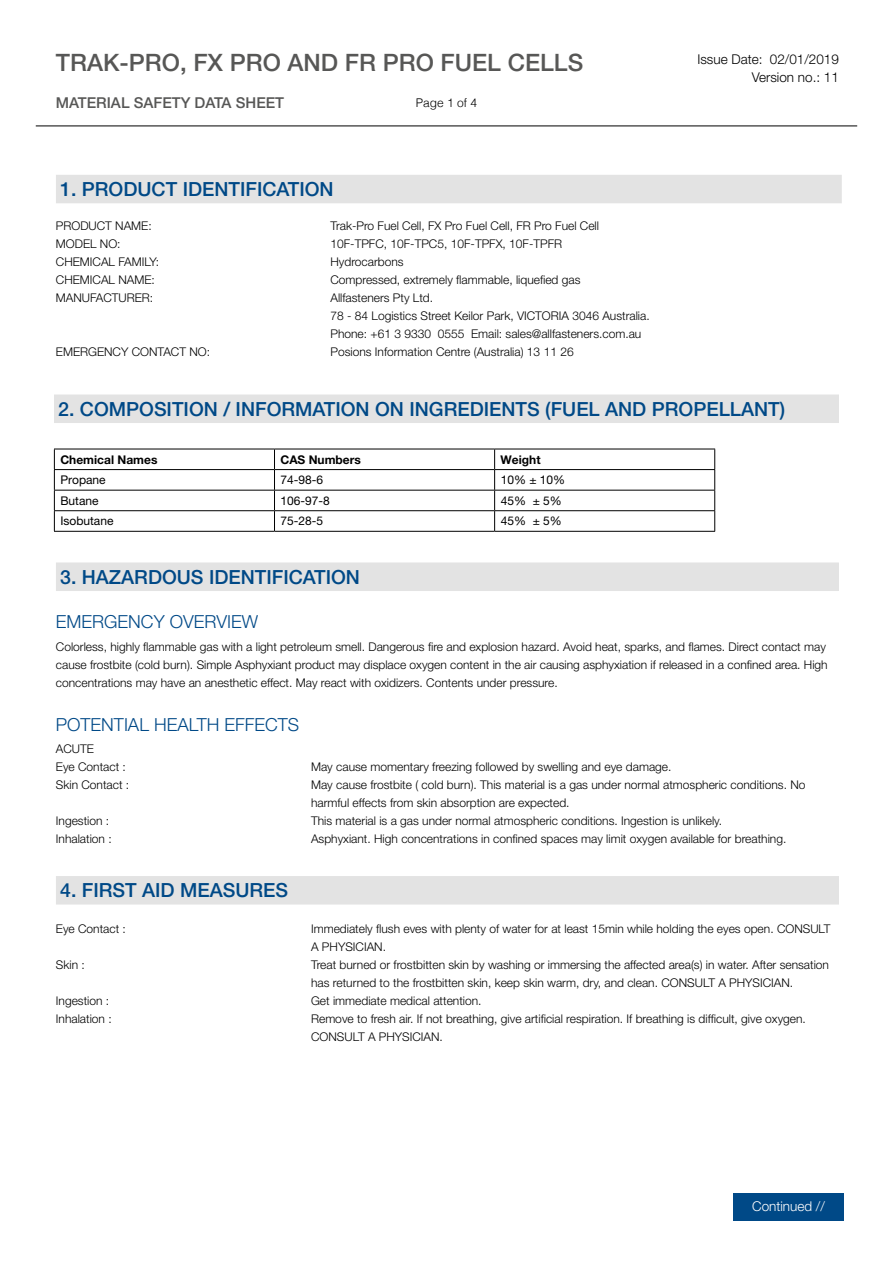
<style>
.page{position:relative;width:893px;height:1263px;background:#fff}
.page>*{position:absolute;margin:0;border:0;box-sizing:border-box;transform-origin:0 0}
.t1{font:500 24px "Helvetica Neue LT Pro";color:#575756}
.t2{font:500 19.5px "Helvetica Neue LT Pro";color:#004987}
.t3{font:300 18px "Helvetica Neue LT Pro";color:#004987}
.t4{font:500 15px "Helvetica Neue LT Pro";color:#575756}
.t5{font:300 13.5px/18px "Helvetica Neue LT Pro";color:#000;text-align:right}
.t6{font:300 13.5px "Helvetica Neue LT Pro";color:#fff}
.t7{font:300 12px/18px "Helvetica Neue LT Pro";color:#000}
.t8{font:12px "Helvetica Neue LT Pro";color:#000}
.t9{font:700 12px "Helvetica Neue LT Pro";color:#000}
.t10{font:300 12px "Helvetica";color:#000}
</style>
<div class="page">
<hr style="left:36px;top:126px;width:821px;height:1px;background:#000">
<div style="left:733px;top:1193px;width:111px;height:27px;background:#004987"></div>
<div style="left:56px;top:175px;width:786px;height:28px;background:#e3e3e3"></div>
<div style="left:54px;top:394px;width:785px;height:29px;background:#e3e3e3"></div>
<hr style="left:54px;top:449px;width:220px;height:1px;background:#000">
<hr style="left:274px;top:449px;width:221px;height:1px;background:#000">
<hr style="left:495px;top:449px;width:220px;height:1px;background:#000">
<hr style="left:54px;top:469px;width:220px;height:1px;background:#000">
<hr style="left:274px;top:469px;width:221px;height:1px;background:#000">
<hr style="left:495px;top:469px;width:220px;height:1px;background:#000">
<hr style="left:54px;top:490px;width:220px;height:1px;background:#000">
<hr style="left:274px;top:490px;width:221px;height:1px;background:#000">
<hr style="left:495px;top:490px;width:220px;height:1px;background:#000">
<hr style="left:54px;top:510px;width:220px;height:1px;background:#000">
<svg style="left:54px;top:449px;width:1px;height:82px"></svg>
<hr style="left:274px;top:510px;width:221px;height:1px;background:#000">
<svg style="left:274px;top:449px;width:1px;height:82px"></svg>
<hr style="left:495px;top:510px;width:220px;height:1px;background:#000">
<svg style="left:494px;top:449px;width:1px;height:82px"></svg>
<svg style="left:714px;top:449px;width:1px;height:82px"></svg>
<hr style="left:54px;top:531px;width:220px;height:1px;background:#000">
<hr style="left:274px;top:531px;width:221px;height:1px;background:#000">
<hr style="left:495px;top:531px;width:220px;height:1px;background:#000">
<div style="left:56px;top:562px;width:783px;height:29px;background:#e3e3e3"></div>
<div style="left:56px;top:876px;width:783px;height:28px;background:#e3e3e3"></div>
<h1 class="t1" style="left:56px;top:48px;width:529px">TRAK-PRO, FX PRO AND FR PRO FUEL CELLS</h1>
<p class="t4" style="left:56px;top:94px;width:230px">MATERIAL SAFETY DATA SHEET</p>
<p class="t10" style="left:416px;top:93px;width:63px">Page 1 of 4</p>
<h2 class="t2" style="left:60px;top:177px;width:275px">1. PRODUCT IDENTIFICATION</h2>
<p class="t7" style="left:56px;top:217px;width:97px">PRODUCT NAME:</p>
<p class="t7" style="left:330px;top:217px;width:270px">Trak-Pro Fuel Cell, FX Pro Fuel Cell, FR Pro Fuel Cell</p>
<p class="t7" style="left:56px;top:235px;width:66px">MODEL NO:</p>
<p class="t7" style="left:330px;top:235px;width:233px">10F-TPFC, 10F-TPC5, 10F-TPFX, 10F-TPFR</p>
<p class="t7" style="left:56px;top:253px;width:105px">CHEMICAL FAMILY:</p>
<p class="t7" style="left:330px;top:253px;width:75px">Hydrocarbons</p>
<p class="t7" style="left:56px;top:271px;width:100px">CHEMICAL NAME:</p>
<p class="t7" style="left:330px;top:271px;width:252px">Compressed, extremely flammable, liquefied gas</p>
<p class="t7" style="left:56px;top:289px;width:99px">MANUFACTURER:</p>
<p class="t7" style="left:330px;top:289px;width:321px">Allfasteners Pty Ltd.<br>78 - 84 Logistics Street Keilor Park, VICTORIA 3046 Australia.<br>Phone: +61 3 9330 0555 Email: sales@allfasteners.com.au</p>
<p class="t7" style="left:56px;top:343px;width:156px">EMERGENCY CONTACT NO:</p>
<p class="t7" style="left:330px;top:343px;width:245px">Posions Information Centre (Australia) 13 11 26</p>
<p class="t5" style="left:697px;top:50px;width:143px">Issue Date: 02/01/2019<br>Version no.: 11</p>
<h2 class="t2" style="left:58px;top:397px;width:728px">2. COMPOSITION / INFORMATION ON INGREDIENTS (FUEL AND PROPELLANT)</h2>
<p class="t9" style="left:60px;top:452px;width:99px">Chemical Names</p>
<p class="t9" style="left:280px;top:452px;width:82px">CAS Numbers</p>
<p class="t9" style="left:501px;top:452px;width:41px">Weight</p>
<p class="t8" style="left:60px;top:473px;width:47px">Propane</p>
<p class="t8" style="left:281px;top:473px;width:44px">74-98-6</p>
<p class="t8" style="left:501px;top:473px;width:66px">10% ± 10%</p>
<p class="t8" style="left:60px;top:493px;width:40px">Butane</p>
<p class="t8" style="left:281px;top:493px;width:51px">106-97-8</p>
<p class="t8" style="left:501px;top:493px;width:63px">45% ± 5%</p>
<p class="t8" style="left:60px;top:514px;width:55px">Isobutane</p>
<p class="t8" style="left:281px;top:514px;width:44px">75-28-5</p>
<p class="t8" style="left:501px;top:514px;width:63px">45% ± 5%</p>
<h2 class="t2" style="left:60px;top:565px;width:301px">3. HAZARDOUS IDENTIFICATION</h2>
<h3 class="t3" style="left:56px;top:611px;width:204px">EMERGENCY OVERVIEW</h3>
<p class="t7" style="left:56px;top:637px;width:773px">Colorless, highly flammable gas with a light petroleum smell. Dangerous fire and explosion hazard. Avoid heat, sparks, and flames. Direct contact may cause frostbite (cold burn). Simple Asphyxiant product may displace oxygen content in the air causing asphyxiation if released in a confined area. High concentrations may have an anesthetic effect. May react with oxidizers. Contents under pressure.</p>
<h3 class="t3" style="left:56px;top:714px;width:245px">POTENTIAL HEALTH EFFECTS</h3>
<p class="t7" style="left:56px;top:740px;width:72px">ACUTE<br>Eye Contact :</p>
<p class="t7" style="left:311px;top:758px;width:362px">May cause momentary freezing followed by swelling and eye damage.</p>
<p class="t7" style="left:56px;top:776px;width:75px">Skin Contact :</p>
<p class="t7" style="left:311px;top:776px;width:496px">May cause frostbite ( cold burn). This material is a gas under normal atmospheric conditions. No harmful effects from skin absorption are expected.</p>
<p class="t7" style="left:56px;top:812px;width:55px">Ingestion :</p>
<p class="t7" style="left:311px;top:812px;width:412px">This material is a gas under normal atmospheric conditions. Ingestion is unlikely.</p>
<p class="t7" style="left:56px;top:830px;width:57px">Inhalation :</p>
<p class="t7" style="left:311px;top:830px;width:477px">Asphyxiant. High concentrations in confined spaces may limit oxygen available for breathing.</p>
<h2 class="t2" style="left:60px;top:879px;width:229px">4. FIRST AID MEASURES</h2>
<p class="t7" style="left:56px;top:920px;width:72px">Eye Contact :</p>
<p class="t7" style="left:311px;top:920px;width:521px">Immediately flush eves with plenty of water for at least 15min while holding the eyes open. CONSULT<br>A PHYSICIAN.</p>
<p class="t7" style="left:56px;top:956px;width:30px">Skin :</p>
<p class="t7" style="left:311px;top:956px;width:519px">Treat burned or frostbitten skin by washing or immersing the affected area(s) in water. After sensation has returned to the frostbitten skin, keep skin warm, dry, and clean. CONSULT A PHYSICIAN.</p>
<p class="t7" style="left:56px;top:992px;width:55px">Ingestion :</p>
<p class="t7" style="left:311px;top:992px;width:172px">Get immediate medical attention.</p>
<p class="t7" style="left:56px;top:1010px;width:57px">Inhalation :</p>
<p class="t7" style="left:311px;top:1010px;width:496px">Remove to fresh air. If not breathing, give artificial respiration. If breathing is difficult, give oxygen.<br>CONSULT A PHYSICIAN.</p>
<p class="t6" style="left:752px;top:1198px;width:74px">Continued //</p>
</div>
